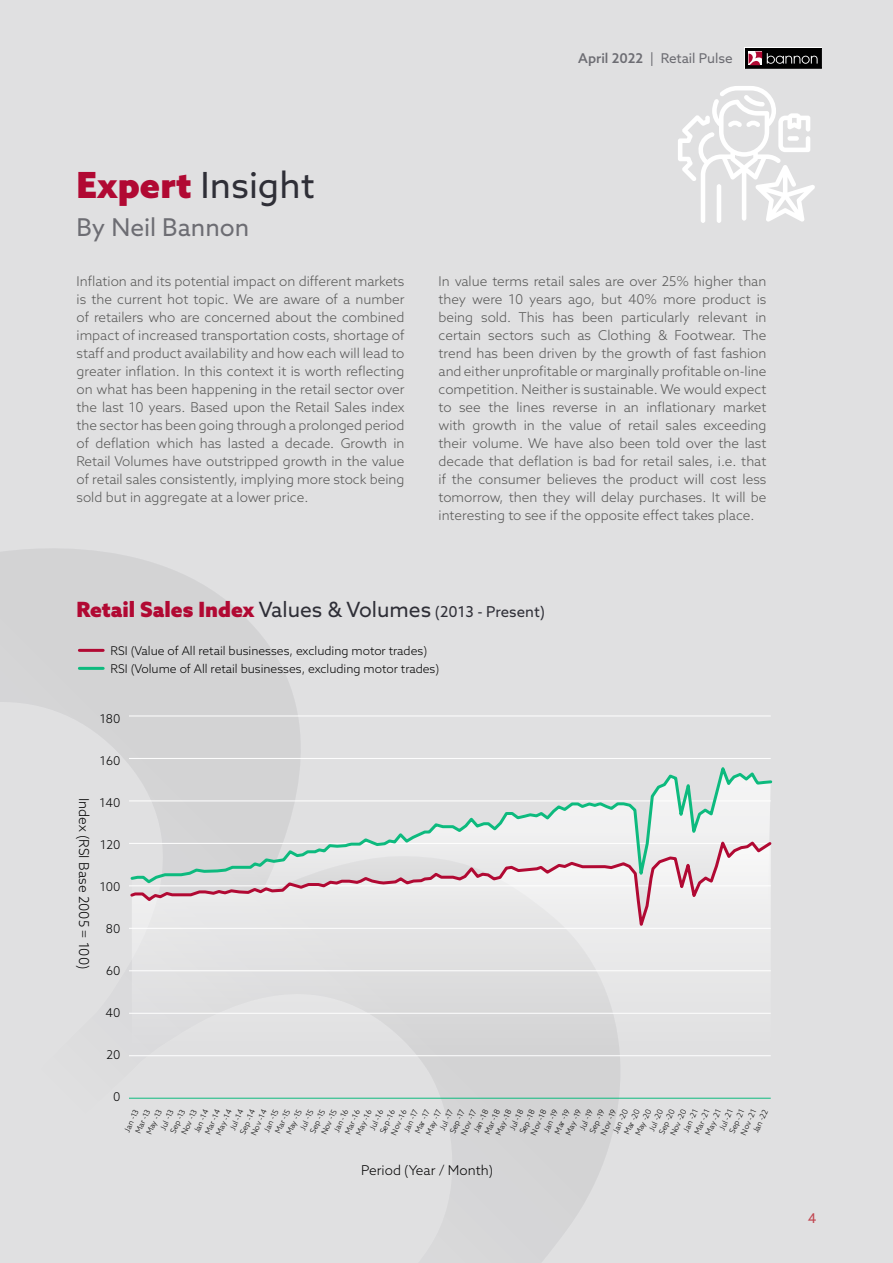
<style>
.page{position:relative;width:893px;height:1263px;background:#e0e0e1}
.page>*{position:absolute;margin:0;border:0;box-sizing:border-box;transform-origin:0 0}
.t1{font:36px "Azo Sans";color:#2f2f37}
.t2{font:24.6px "Azo Sans";color:#6d6d73}
.t3{font:900 21px "Azo Sans";color:#b10933}
.t4{font:300 13.65px "Azo Sans";color:#000}
.t5{font:300 13.5px/18px "Azo Sans";color:#575756;text-align:justify}
.t6{font:13.5px "Azo Sans";color:#6d6d73}
.t7{font:300 13.5px "Azo Sans";color:#000}
.t8{font:13.5px "Azo Sans";color:#c1454f}
.t9{font:300 12.15px "Azo Sans";color:#000}
.t10{font:300 12px/18px "Azo Sans";color:#000}
.t11{font:300 7.8px "Azo Sans";color:#000}
.s1{font-weight:500}
.s2{font-weight:900;color:#b10933}
.s3{font-weight:400;color:#2f2f37}
.s4{font-weight:400;font-size:15px;color:#2f2f37}
</style>
<div class="page">
<svg style="left:0;top:549px;width:634px;height:713px"></svg>
<div style="left:744px;top:48px;width:78px;height:21px;background:#f6f6f6"></div>
<svg style="left:745px;top:48px;width:77px;height:21px"></svg>
<div style="left:745px;top:49px;width:76px;height:19px;background:#000"></div>
<div style="left:745px;top:48px;width:76px;height:20px;border:1px solid #000"></div>
<svg style="left:748px;top:52px;width:70px;height:13px"></svg>
<svg style="left:132px;top:938px;width:639px;height:112px"></svg>
<svg style="left:678px;top:86px;width:137px;height:137px"></svg>
<hr style="left:79px;top:649px;width:24px;height:3px;background:#b10933">
<hr style="left:79px;top:667px;width:24px;height:3px;background:#0dba7e">
<hr style="left:129px;top:1055px;width:642px;height:1px;background:#fff">
<hr style="left:129px;top:970px;width:642px;height:1px;background:#fff">
<hr style="left:129px;top:1013px;width:642px;height:1px;background:#fff">
<hr style="left:129px;top:715px;width:642px;height:1px;background:#fff">
<hr style="left:129px;top:758px;width:642px;height:1px;background:#fff">
<hr style="left:129px;top:1098px;width:642px;height:1px;background:#0dba7e">
<svg style="left:129px;top:759px;width:644px;height:75px"></svg>
<svg style="left:128px;top:834px;width:644px;height:104px"></svg>
<p class="t6" style="left:578px;top:49px;width:156px"><span class="s1">April 2022</span> | Retail Pulse</p>
<h1 class="t1" style="left:77px;top:161px;width:240px"><span class="s2">Expert</span> Insight</h1>
<h2 class="t2" style="left:77px;top:211px;width:174px">By Neil Bannon</h2>
<p class="t5" style="left:77px;top:272px;width:329px">Inflation and its potential impact on different markets is the current hot topic. We are aware of a number of retailers who are concerned about the combined impact of increased transportation costs, shortage of staff and product availability and how each will lead to greater inflation. In this context it is worth reflecting on what has been happening in the retail sector over the last 10 years. Based upon the Retail Sales index the sector has been going through a prolonged period of deflation which has lasted a decade. Growth in Retail Volumes have outstripped growth in the value of retail sales consistently, implying more stock being sold but in aggregate at a lower price.</p>
<p class="t5" style="left:438px;top:272px;width:329px">In value terms retail sales are over 25% higher than they were 10 years ago, but 40% more product is being sold. This has been particularly relevant in certain sectors such as Clothing &amp; Footwear. The trend has been driven by the growth of fast fashion and either unprofitable or marginally profitable on-line competition. Neither is sustainable. We would expect to see the lines reverse in an inflationary market with growth in the value of retail sales exceeding their volume. We have also been told over the last decade that deflation is bad for retail sales, i.e. that if the consumer believes the product will cost less tomorrow, then they will delay purchases. It will be interesting to see if the opposite effect takes place.</p>
<h3 class="t3" style="left:77px;top:595px;width:470px">Retail Sales Index <span class="s3">Values &amp; Volumes</span> <span class="s4">(2013 - Present)</span></h3>
<p class="t10" style="left:111px;top:641px;width:330px">RSI (Value of All retail businesses, excluding motor trades)<br>RSI (Volume of All retail businesses, excluding motor trades)</p>
<p class="t4" style="left:93px;top:798px;width:173px;rotate:90deg">Index (RSI Base 2005 = 100)</p>
<p class="t9" style="left:100px;top:711px;width:22px">180</p>
<p class="t9" style="left:100px;top:753px;width:22px">160</p>
<p class="t9" style="left:99px;top:795px;width:23px">140</p>
<p class="t9" style="left:100px;top:837px;width:22px">120</p>
<p class="t9" style="left:100px;top:879px;width:22px">100</p>
<p class="t9" style="left:106px;top:921px;width:16px">80</p>
<p class="t9" style="left:106px;top:963px;width:16px">60</p>
<p class="t9" style="left:105px;top:1005px;width:16px">40</p>
<p class="t9" style="left:106px;top:1047px;width:16px">20</p>
<p class="t9" style="left:113px;top:1089px;width:9px">0</p>
<p class="t11" style="left:144px;top:1132px;width:29px;rotate:-66deg">May -13</p>
<p class="t11" style="left:168px;top:1131px;width:27px;rotate:-66deg">Sep -13</p>
<p class="t11" style="left:192px;top:1130px;width:26px;rotate:-66deg">Jan -14</p>
<p class="t11" style="left:214px;top:1133px;width:29px;rotate:-66deg">May -14</p>
<p class="t11" style="left:238px;top:1131px;width:28px;rotate:-66deg">Sep -14</p>
<p class="t11" style="left:262px;top:1129px;width:26px;rotate:-66deg">Jan -15</p>
<p class="t11" style="left:203px;top:1132px;width:28px;rotate:-66deg">Mar -14</p>
<p class="t11" style="left:158px;top:1127px;width:23px;rotate:-66deg">Jul -13</p>
<p class="t11" style="left:228px;top:1128px;width:24px;rotate:-66deg">Jul -14</p>
<p class="t11" style="left:298px;top:1127px;width:23px;rotate:-66deg">Jul -15</p>
<p class="t11" style="left:367px;top:1128px;width:24px;rotate:-66deg">Jul -16</p>
<p class="t11" style="left:437px;top:1127px;width:23px;rotate:-66deg">Jul -17</p>
<p class="t11" style="left:507px;top:1128px;width:24px;rotate:-66deg">Jul -18</p>
<p class="t11" style="left:577px;top:1128px;width:23px;rotate:-66deg">Jul -19</p>
<p class="t11" style="left:647px;top:1128px;width:24px;rotate:-66deg">Jul -20</p>
<p class="t11" style="left:717px;top:1128px;width:24px;rotate:-66deg">Jul -21</p>
<p class="t11" style="left:179px;top:1132px;width:28px;rotate:-66deg">Nov -13</p>
<p class="t11" style="left:249px;top:1133px;width:29px;rotate:-66deg">Nov -14</p>
<p class="t11" style="left:319px;top:1132px;width:28px;rotate:-66deg">Nov -15</p>
<p class="t11" style="left:389px;top:1132px;width:29px;rotate:-66deg">Nov -16</p>
<p class="t11" style="left:459px;top:1132px;width:29px;rotate:-66deg">Nov -17</p>
<p class="t11" style="left:528px;top:1132px;width:29px;rotate:-66deg">Nov -18</p>
<p class="t11" style="left:598px;top:1132px;width:29px;rotate:-66deg">Nov -19</p>
<p class="t11" style="left:668px;top:1133px;width:30px;rotate:-66deg">Nov -20</p>
<p class="t11" style="left:738px;top:1132px;width:29px;rotate:-66deg">Nov -21</p>
<p class="t11" style="left:354px;top:1132px;width:29px;rotate:-66deg">May -16</p>
<p class="t11" style="left:378px;top:1131px;width:27px;rotate:-66deg">Sep -16</p>
<p class="t11" style="left:402px;top:1129px;width:26px;rotate:-66deg">Jan -17</p>
<p class="t11" style="left:424px;top:1132px;width:29px;rotate:-66deg">May -17</p>
<p class="t11" style="left:448px;top:1131px;width:27px;rotate:-66deg">Sep -17</p>
<p class="t11" style="left:471px;top:1130px;width:26px;rotate:-66deg">Jan -18</p>
<p class="t11" style="left:493px;top:1132px;width:29px;rotate:-66deg">May -18</p>
<p class="t11" style="left:517px;top:1131px;width:27px;rotate:-66deg">Sep -18</p>
<p class="t11" style="left:541px;top:1130px;width:26px;rotate:-66deg">Jan -19</p>
<p class="t11" style="left:413px;top:1131px;width:27px;rotate:-66deg">Mar -17</p>
<p class="t11" style="left:563px;top:1132px;width:29px;rotate:-66deg">May -19</p>
<p class="t11" style="left:587px;top:1131px;width:27px;rotate:-66deg">Sep -19</p>
<p class="t11" style="left:611px;top:1130px;width:27px;rotate:-66deg">Jan -20</p>
<p class="t11" style="left:122px;top:1129px;width:26px;rotate:-66deg">Jan -13</p>
<p class="t11" style="left:552px;top:1131px;width:28px;rotate:-66deg">Mar -19</p>
<p class="t11" style="left:284px;top:1132px;width:29px;rotate:-66deg">May -15</p>
<p class="t11" style="left:308px;top:1131px;width:27px;rotate:-66deg">Sep -15</p>
<p class="t11" style="left:332px;top:1130px;width:26px;rotate:-66deg">Jan -16</p>
<p class="t11" style="left:703px;top:1132px;width:29px;rotate:-66deg">May -21</p>
<p class="t11" style="left:727px;top:1131px;width:27px;rotate:-66deg">Sep -21</p>
<p class="t11" style="left:751px;top:1130px;width:26px;rotate:-66deg">Jan -22</p>
<p class="t11" style="left:133px;top:1131px;width:27px;rotate:-66deg">Mar -13</p>
<p class="t11" style="left:273px;top:1131px;width:27px;rotate:-66deg">Mar -15</p>
<p class="t11" style="left:482px;top:1131px;width:28px;rotate:-66deg">Mar -18</p>
<p class="t11" style="left:633px;top:1133px;width:30px;rotate:-66deg">May -20</p>
<p class="t11" style="left:657px;top:1132px;width:28px;rotate:-66deg">Sep -20</p>
<p class="t11" style="left:681px;top:1130px;width:26px;rotate:-66deg">Jan -21</p>
<p class="t11" style="left:343px;top:1131px;width:28px;rotate:-66deg">Mar -16</p>
<p class="t11" style="left:622px;top:1132px;width:28px;rotate:-66deg">Mar -20</p>
<p class="t11" style="left:692px;top:1131px;width:28px;rotate:-66deg">Mar -21</p>
<p class="t7" style="left:361px;top:1162px;width:133px">Period (Year / Month)</p>
<p class="t8" style="left:808px;top:1209px;width:10px">4</p>
</div>
